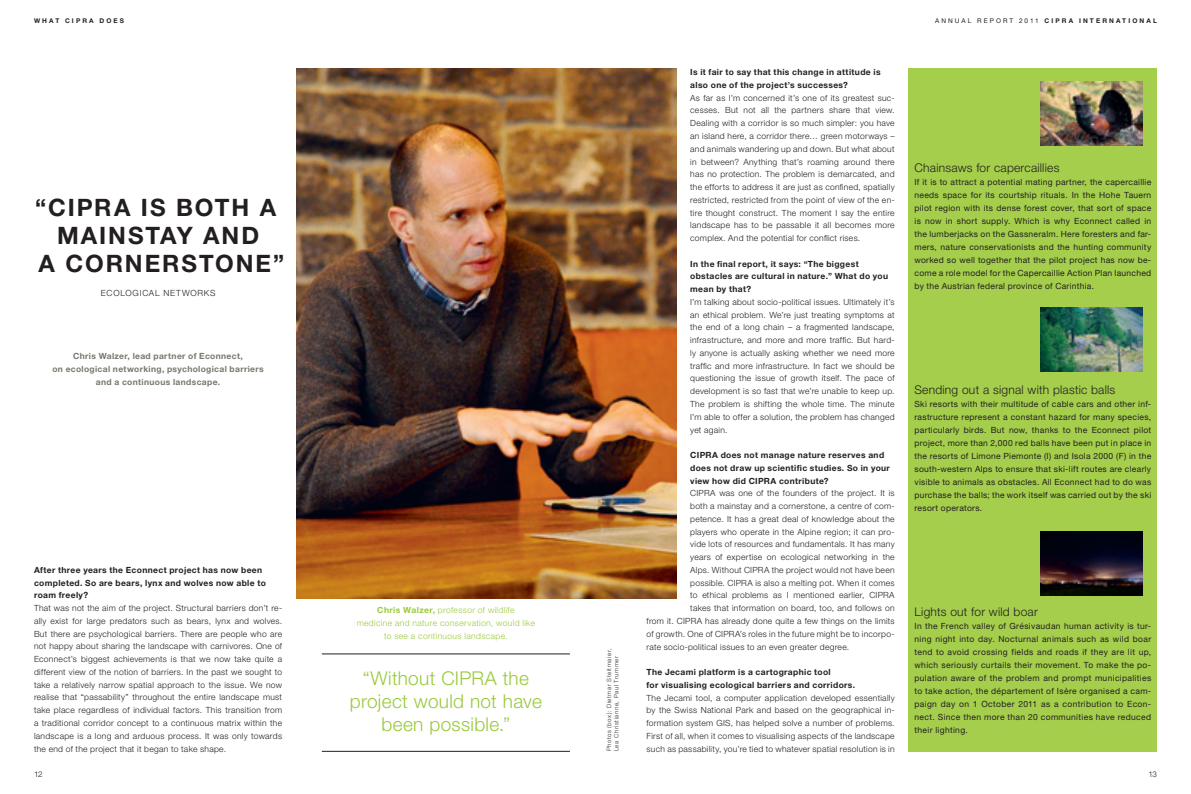
<style>
.page{position:relative;width:1191px;height:794px;background:#fff}
.page>*{position:absolute;margin:0;border:0;box-sizing:border-box;transform-origin:0 0}
.t1{font:700 24px "Helvetica Neue LT Pro";letter-spacing:.08em;color:#231f20}
.t2{font:300 19px/22.8px "Helvetica Neue LT Pro";letter-spacing:.015em;color:#99ca3b;text-align:center}
.t3{font:300 12px "Helvetica Neue LT Pro";letter-spacing:.02em;color:#231f20}
.t4{font:300 8.5px/12.8px "Helvetica Neue LT Pro";letter-spacing:.035em;color:#231f20;text-align:justify}
.t5{font:8.5px/13px "Helvetica Neue LT Pro";letter-spacing:.035em;color:#231f20;text-align:justify}
.t6{font:700 8.5px/12.8px "Helvetica Neue LT Pro";letter-spacing:.04em;color:#231f20}
.t7{font:700 8.5px/13px "Helvetica Neue LT Pro";letter-spacing:.04em;color:#77776c;text-align:center}
.t8{font:300 8.5px/13px "Helvetica Neue LT Pro";letter-spacing:.04em;color:#99ca3b;text-align:center}
.t9{font:300 8.5px "Helvetica Neue LT Pro";letter-spacing:.09em;color:#231f20}
.t10{font:300 8px "Helvetica Neue LT Pro";color:#231f20}
.t11{font:700 6.5px "Helvetica Neue LT Pro";letter-spacing:.325em;color:#231f20}
.t12{font:300 6px/7.2px "Helvetica Neue LT Pro";letter-spacing:.105em;color:#231f20}
.s1{font-weight:400}
.s2{font-weight:700}
</style>
<div class="page">
<img style="left:296px;top:68px;width:380px;height:530px">
<div style="left:909px;top:68px;width:248px;height:683px;background:#a4ce4c"></div>
<hr style="left:322px;top:654px;width:248px;height:1px;background:#231f20">
<hr style="left:322px;top:751px;width:248px;height:1px;background:#231f20">
<img style="left:1040px;top:82px;width:102px;height:63px">
<img style="left:1040px;top:308px;width:102px;height:64px">
<img style="left:1040px;top:531px;width:102px;height:64px">
<p class="t11" style="left:34px;top:16px;width:92px">what Cipra d oes</p>
<p class="t11" style="left:935px;top:16px;width:223px"><span class="s1">Annua l report 2011</span> Cipra I nternational</p>
<h1 class="t1" style="left:35px;top:193px;width:49px">“CIPRA</h1>
<h1 class="t1" style="left:141px;top:193px;width:137px">is both a</h1>
<h1 class="t1" style="left:57px;top:221px;width:200px">mainstay and</h1>
<h1 class="t1" style="left:39px;top:249px;width:247px">a cornerstone”</h1>
<p class="t9" style="left:101px;top:288px;width:116px">ECOLOGICAL NETWORKS</p>
<p class="t7" style="left:52px;top:349px;width:213px">Chris Walzer, lead partner of Econnect,<br>on ecological networking, psychological barriers and a continuous landscape.</p>
<p class="t6" style="left:34px;top:563px;width:233px">After three years the Econnect project has now been completed. So are bears, lynx and wolves now able to roam freely?</p>
<p class="t4" style="left:34px;top:601px;width:250px">That was not the aim of the project. Structural barriers don’t re&shy;ally exist for large predators such as bears, lynx and wolves.<br>But there are psychological barriers. There are people who are not happy about sharing the landscape with carnivores. One of Econnect’s biggest achievements is that we now take quite a different view of the notion of barriers. In the past we sought to take a relatively narrow spatial approach to the issue. We now realise that “passability” throughout the entire landscape must take place regardless of individual factors. This transition from a traditional corridor concept to a continuous matrix within the landscape is a long and arduous process. It was only towards the end of the project that it began to take shape.</p>
<p class="t8" style="left:357px;top:603px;width:180px"><span class="s2">Chris Walzer,</span> professor of wildlife<br>medicine and nature conservation, would like to see a continuous landscape.</p>
<h2 class="t2" style="left:350px;top:666px;width:194px">“Without CIPRA the project would not have been possible.”</h2>
<p class="t12" style="left:605px;top:751px;width:104px;rotate:-90deg">Photos (box): Dietmar Steitmaier,<br>Lea Christianne, Paul Trummer</p>
<p class="t6" style="left:690px;top:65px;width:192px">Is it fair to say that this change in attitude is also one of the project’s successes?</p>
<p class="t4" style="left:690px;top:91px;width:206px">As far as I’m concerned it’s one of its greatest suc&shy;cesses. But not all the partners share that view.<br>Dealing with a corridor is so much simpler: you have an island here, a corridor there… green motorways – and animals wandering up and down. But what about in between? Anything that’s roaming around there has no protection. The problem is demarcated, and the efforts to address it are just as confined, spatially restricted, restricted from the point of view of the en&shy;tire thought construct. The moment I say the entire landscape has to be passable it all becomes more complex. And the potential for conflict rises.</p>
<p class="t6" style="left:690px;top:257px;width:199px">In the final report, it says: “The biggest obstacles are cultural in nature.” What do you mean by that?</p>
<p class="t4" style="left:690px;top:295px;width:206px">I’m talking about socio-political issues. Ultimately it’s an ethical problem. We’re just treating symptoms at the end of a long chain – a fragmented landscape, infrastructure, and more and more traffic. But hard&shy;ly anyone is actually asking whether we need more traffic and more infrastructure. In fact we should be questioning the issue of growth itself. The pace of development is so fast that we’re unable to keep up.<br>The problem is shifting the whole time. The minute I’m able to offer a solution, the problem has changed yet again.</p>
<p class="t6" style="left:690px;top:448px;width:13px">CIPRA</p>
<p class="t6" style="left:690px;top:448px;width:201px;text-indent:30px">does not manage nature reserves and does not draw up scientific studies. So in your view how did CIPRA</p>
<p class="t6" style="left:779px;top:474px;width:51px">contribute?</p>
<p class="t4" style="left:690px;top:487px;width:206px">CIPRA was one of the founders of the project. It is</p>
<p class="t4" style="left:690px;top:499px;width:206px">both a mainstay and a cornerstone, a centre of com-</p>
<p class="t4" style="left:690px;top:512px;width:206px">petence. It has a great deal of knowledge about the</p>
<p class="t4" style="left:690px;top:525px;width:206px">players who operate in the Alpine region; it can pro-</p>
<p class="t4" style="left:690px;top:538px;width:206px">vide lots of resources and fundamentals. It has many</p>
<p class="t4" style="left:690px;top:550px;width:206px">years of expertise on ecological networking in the</p>
<p class="t4" style="left:690px;top:563px;width:206px">Alps. Without CIPRA the project would not have been</p>
<p class="t4" style="left:690px;top:576px;width:206px">possible. CIPRA is also a melting pot. When it comes</p>
<p class="t4" style="left:690px;top:589px;width:206px">to ethical problems as I mentioned earlier, CIPRA</p>
<p class="t4" style="left:690px;top:601px;width:206px">takes that information on board, too, and follows on</p>
<p class="t4" style="left:646px;top:614px;width:250px">from it. CIPRA has already done quite a few things on the limits</p>
<p class="t4" style="left:646px;top:627px;width:250px">of growth. One of CIPRA’s roles in the future might be to incorpo-</p>
<p class="t4" style="left:646px;top:640px;width:204px">rate socio-political issues to an even greater degree.</p>
<p class="t6" style="left:646px;top:665px;width:210px">The Jecami platform is a cartographic tool<br>for visualising ecological barriers and corridors.</p>
<p class="t4" style="left:646px;top:691px;width:250px">The Jecami tool, a computer application developed essentially by the Swiss National Park and based on the geographical in&shy;formation system GIS, has helped solve a number of problems.<br>First of all, when it comes to visualising aspects of the landscape such as passability, you’re tied to whatever spatial resolution is in</p>
<h3 class="t3" style="left:914px;top:160px;width:146px">Chainsaws for capercaillies</h3>
<p class="t5" style="left:914px;top:175px;width:238px">If it is to attract a potential mating partner, the capercaillie needs space for its courtship rituals. I n the Hohe Tauern pilot region with its dense forest cover, that sort of space is now in short supply. Which is why Econnect called in the lumberjacks on the Gassneralm. Here foresters and far&shy;mers, nature conservationists and the hunting community worked so well together that the pilot project has now be&shy;come a role model for the Capercaillie Action Plan launched by the Austrian federal province of Carinthia.</p>
<h3 class="t3" style="left:914px;top:382px;width:202px">Sending out a signal with plastic balls</h3>
<p class="t5" style="left:914px;top:397px;width:238px">Ski resorts with their multitude of cable cars and other inf&shy;rastructure represent a constant hazard for many species, particularly birds. But now, thanks to the Econnect pilot project, more than 2,000 red balls have been put in place in the resorts of Limone Piemonte (I) and Isola 2000 (F) in the south-western Alps to ensure that ski-lift routes are clearly visible to animals as obstacles. All Econnect had to do was purchase the balls; the work itself was carried out by the ski resort operators.</p>
<h3 class="t3" style="left:914px;top:605px;width:125px">Lights out for wild boar</h3>
<p class="t5" style="left:914px;top:620px;width:238px">I n the French valley of Grésivaudan human activity is tur&shy;ning night into day. Nocturnal animals such as wild boar tend to avoid crossing fields and roads if they are lit up, which seriously curtails their movement. To make the po&shy;pulation aware of the problem and prompt municipalities to take action, the département of Isère organised a cam&shy;paign day on 1 October 2011 as a contribution to Econ&shy;nect. Since then more than 20 communities have reduced their lighting.</p>
<p class="t10" style="left:34px;top:769px;width:10px">12</p>
<p class="t10" style="left:1148px;top:769px;width:10px">13</p>
</div>
